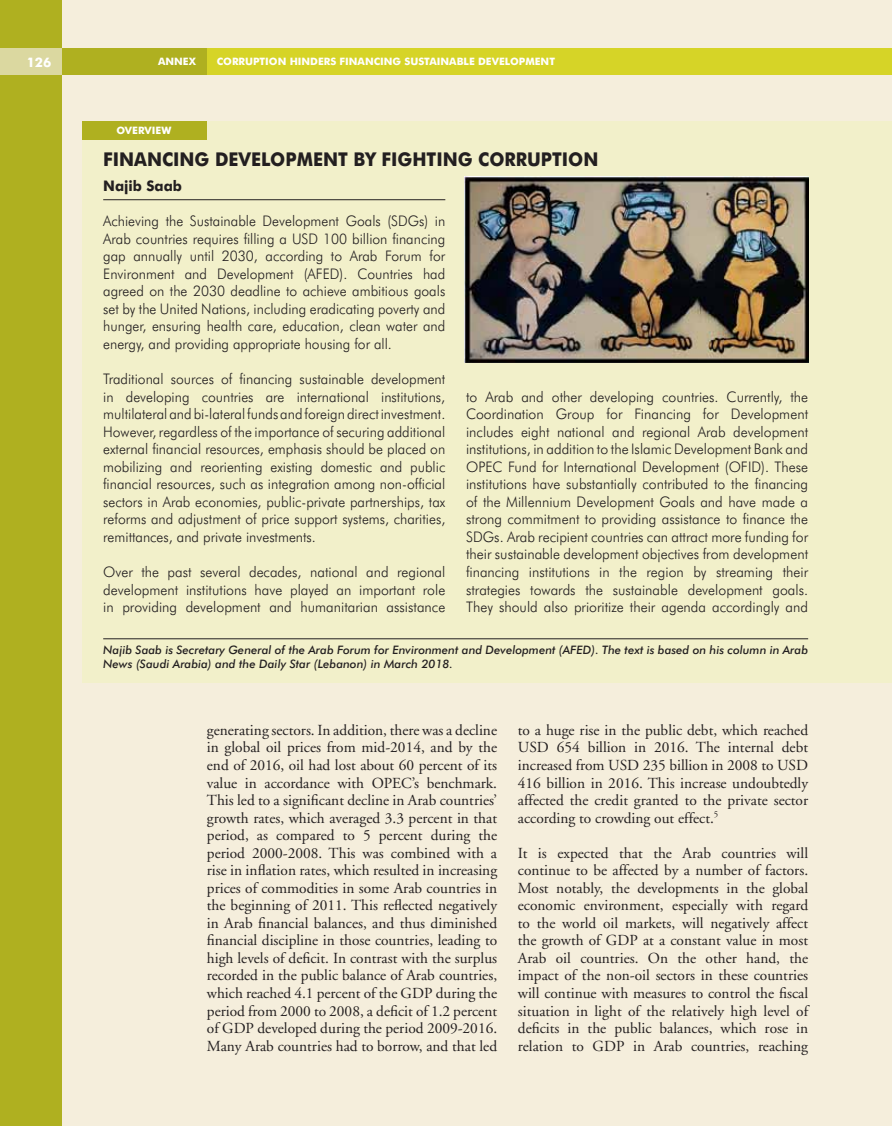
<style>
.page{position:relative;width:892px;height:1126px;background:#fff}
.page>*{position:absolute;margin:0;border:0;box-sizing:border-box;transform-origin:0 0}
.t1{font:700 19.05px "Futura BT";color:#231f20;scale:.93 1}
.t2{font:15.3px/17.5px "Adobe Garamond";color:#231f20;text-align:justify}
.t3{font:300 14.55px/17.5px "Futura BT";color:#231f20;text-align:justify;scale:.95 1}
.t4{font:300 14.55px/17.5px "Futura BT";color:#231f20;text-align:justify;scale:.96 1}
.t5{font:700 14.55px "Futura BT";color:#231f20;scale:.95 1}
.t6{font:700 13.2px "Futura BT";color:#fff}
.t7{font:italic 500 11.7px/14.5px "Futura BT";color:#231f20}
.t8{font:700 10.2px "Futura BT";color:#fff}
</style>
<div class="page">
<div style="left:0;top:0;width:891px;height:1126px;background:#f5eedc"></div>
<div style="left:0;top:0;width:62px;height:1126px;background:#afb020"></div>
<svg style="left:890px;top:48px;width:1px;height:27px"></svg>
<div style="left:62px;top:48px;width:828px;height:27px;background:#d6d427"></div>
<div style="left:62px;top:48px;width:145px;height:27px;background:#afb020"></div>
<div style="left:0;top:48px;width:62px;height:27px;background:#dbd8a0"></div>
<div style="left:82px;top:121px;width:809px;height:561px;background:#f2f0ca"></div>
<hr style="left:103px;top:199px;width:342px;height:1px;background:#231f20">
<hr style="left:103px;top:638px;width:704px;height:1px;background:#231f20">
<img style="left:464px;top:177px;width:343px;height:185px">
<div style="left:82px;top:121px;width:125px;height:18px;background:#afb020"></div>
<p class="t6" style="left:27px;top:56px;width:26px">126</p>
<p class="t8" style="left:158px;top:57px;width:39px">ANNEX</p>
<p class="t8" style="left:217px;top:57px;width:339px">CORRUPTION HINDERS FINANCING SUSTAINABLE DEVELOPMENT</p>
<p class="t8" style="left:116px;top:126px;width:56px">OVERVIEW</p>
<p class="t1" style="left:103px;top:151px;width:534px">FINANCING DEVELOPMENT BY FIGHTING CORRUPTION</p>
<p class="t5" style="left:103px;top:180px;width:84px">Najib Saab</p>
<p class="t3" style="left:103px;top:213px;width:361px">Achieving the Sustainable Development Goals (SDGs) in Arab countries requires filling a USD 100 billion financing gap annually until 2030, according to Arab Forum for Environment and Development (AFED). Countries had agreed on the 2030 deadline to achieve ambitious goals set by the United Nations, including eradicating poverty and hunger, ensuring health care, education, clean water and energy, and providing appropriate housing for all.</p>
<p class="t3" style="left:103px;top:371px;width:361px">Traditional sources of financing sustainable development in developing countries are international institutions, multilateral and bi-lateral funds and foreign direct investment.<br>However, regardless of the importance of securing additional external financial resources, emphasis should be placed on mobilizing and reorienting existing domestic and public financial resources, such as integration among non-official sectors in Arab economies, public-private partnerships, tax reforms and adjustment of price support systems, charities, remittances, and private investments.</p>
<p class="t4" style="left:103px;top:564px;width:358px">Over the past several decades, national and regional development institutions have played an important role in providing development and humanitarian assistance</p>
<p class="t4" style="left:466px;top:389px;width:358px">to Arab and other developing countries. Currently, the Coordination Group for Financing for Development includes eight national and regional Arab development institutions, in addition to the Islamic Development Bank and OPEC Fund for International Development (OFID). These institutions have substantially contributed to the financing of the Millennium Development Goals and have made a strong commitment to providing assistance to finance the SDGs. Arab recipient countries can attract more funding for their sustainable development objectives from development financing institutions in the region by streaming their strategies towards the sustainable development goals.<br>They should also prioritize their agenda accordingly and</p>
<p class="t7" style="left:103px;top:643px;width:706px">Najib Saab is Secretary General of the Arab Forum for Environment and Development (AFED). The text is based on his column in Arab<br>News (Saudi Arabia) and the Daily Star (Lebanon) in March 2018.</p>
<p class="t2" style="left:207px;top:722px;width:292px">generating sectors. In addition, there was a decline in global oil prices from mid-2014, and by the end of 2016, oil had lost about 60 percent of its value in accordance with OPEC’s benchmark.<br>This led to a significant decline in Arab countries’ growth rates, which averaged 3.3 percent in that period, as compared to 5 percent during the period 2000-2008. This was combined with a rise in inflation rates, which resulted in increasing prices of commodities in some Arab countries in the beginning of 2011. This reflected negatively in Arab financial balances, and thus diminished financial discipline in those countries, leading to high levels of deficit. In contrast with the surplus recorded in the public balance of Arab countries, which reached 4.1 percent of the GDP during the period from 2000 to 2008, a deficit of 1.2 percent of GDP developed during the period 2009-2016.<br>Many Arab countries had to borrow, and that led</p>
<p class="t2" style="left:517px;top:722px;width:292px">to a huge rise in the public debt, which reached USD 654 billion in 2016. The internal debt increased from USD 235 billion in 2008 to USD 416 billion in 2016. This increase undoubtedly affected the credit granted to the private sector according to crowding out effect.<sup>5</sup></p>
<p class="t2" style="left:517px;top:845px;width:292px">It is expected that the Arab countries will continue to be affected by a number of factors.<br>Most notably, the developments in the global economic environment, especially with regard to the world oil markets, will negatively affect the growth of GDP at a constant value in most Arab oil countries. On the other hand, the impact of the non-oil sectors in these countries will continue with measures to control the fiscal situation in light of the relatively high level of deficits in the public balances, which rose in relation to GDP in Arab countries, reaching</p>
</div>
